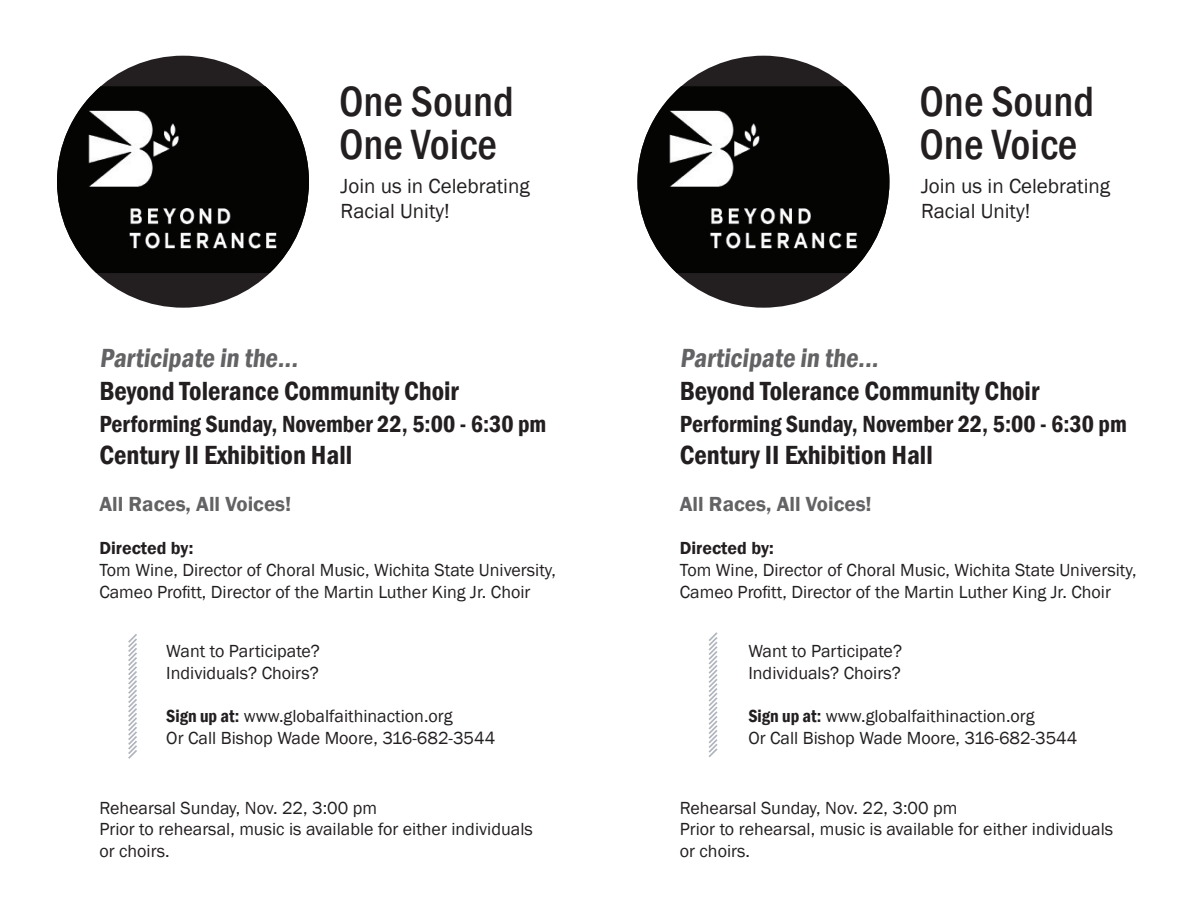
<style>
.page{position:relative;width:1188px;height:918px;background:#fff}
.page>*{position:absolute;margin:0;border:0;box-sizing:border-box;transform-origin:0 0}
.t1{font:500 condensed 43.5px "Franklin Gothic";color:#231f20}
.t2{font:600 condensed 27px "Franklin Gothic";color:#231f20}
.t3{font:600 condensed 27px "Franklin Gothic";color:#636366}
.t4{font:600 condensed 24px "Franklin Gothic";color:#231f20}
.t5{font:21px "Franklin Gothic";color:#231f20}
.t6{font:600 21px "Franklin Gothic";color:#636366}
.t7{font:18px/21.6px "Franklin Gothic";color:#231f20}
.t8{font:600 18px "Franklin Gothic";color:#231f20}
.s1{font-weight:600;font-stretch:condensed}
</style>
<div class="page">
<div style="left:57px;top:56px;width:252px;height:252px;background:#231f20;border-radius:50%"></div>
<img style="left:57px;top:86px;width:252px;height:187px">
<svg style="left:128px;top:634px;width:9px;height:125px"></svg>
<div style="left:637px;top:56px;width:252px;height:252px;background:#231f20;border-radius:50%"></div>
<img style="left:637px;top:86px;width:252px;height:187px">
<svg style="left:708px;top:632px;width:10px;height:125px"></svg>
<p class="t1" style="left:339px;top:73px;width:176px">One Sound</p>
<p class="t1" style="left:339px;top:116px;width:159px">One Voice</p>
<p class="t5" style="left:341px;top:173px;width:191px">Join us in Celebrating</p>
<p class="t5" style="left:341px;top:198px;width:111px">Racial Unity!</p>
<p class="t3" style="left:99px;top:340px;width:205px">Participate in the...</p>
<p class="t2" style="left:99px;top:373px;width:361px">Beyond Tolerance Community Choir</p>
<p class="t4" style="left:99px;top:408px;width:449px">Performing Sunday, November 22, 5:00 - 6:30 pm</p>
<p class="t2" style="left:99px;top:437px;width:254px">Century II Exhibition Hall</p>
<p class="t6" style="left:99px;top:491px;width:194px">All Races, All Voices!</p>
<p class="t8" style="left:99px;top:537px;width:95px">Directed by:</p>
<p class="t7" style="left:99px;top:560px;width:458px">Tom Wine, Director of Choral Music, Wichita State University,</p>
<p class="t7" style="left:99px;top:581px;width:433px">Cameo Profitt, Director of the Martin Luther King Jr. Choir</p>
<p class="t7" style="left:166px;top:641px;width:155px">Want to Participate?</p>
<p class="t7" style="left:166px;top:662px;width:154px">Individuals? Choirs?</p>
<p class="t7" style="left:166px;top:706px;width:288px"><span class="s1">Sign up at:</span> www.globalfaithinaction.org</p>
<p class="t7" style="left:166px;top:727px;width:331px">Or Call Bishop Wade Moore, 316-682-3544</p>
<p class="t7" style="left:99px;top:797px;width:279px">Rehearsal Sunday, Nov. 22, 3:00 pm</p>
<p class="t7" style="left:99px;top:819px;width:435px">Prior to rehearsal, music is available for either individuals or choirs.</p>
<p class="t1" style="left:920px;top:73px;width:176px">One Sound</p>
<p class="t1" style="left:920px;top:116px;width:159px">One Voice</p>
<p class="t5" style="left:921px;top:173px;width:191px">Join us in Celebrating</p>
<p class="t5" style="left:921px;top:198px;width:111px">Racial Unity!</p>
<p class="t3" style="left:680px;top:340px;width:205px">Participate in the...</p>
<p class="t2" style="left:680px;top:373px;width:361px">Beyond Tolerance Community Choir</p>
<p class="t4" style="left:680px;top:408px;width:449px">Performing Sunday, November 22, 5:00 - 6:30 pm</p>
<p class="t2" style="left:680px;top:437px;width:254px">Century II Exhibition Hall</p>
<p class="t6" style="left:680px;top:491px;width:194px">All Races, All Voices!</p>
<p class="t8" style="left:680px;top:537px;width:95px">Directed by:</p>
<p class="t7" style="left:680px;top:560px;width:458px">Tom Wine, Director of Choral Music, Wichita State University,</p>
<p class="t7" style="left:680px;top:581px;width:433px">Cameo Profitt, Director of the Martin Luther King Jr. Choir</p>
<p class="t7" style="left:748px;top:641px;width:155px">Want to Participate?</p>
<p class="t7" style="left:748px;top:662px;width:154px">Individuals? Choirs?</p>
<p class="t7" style="left:748px;top:706px;width:288px"><span class="s1">Sign up at:</span> www.globalfaithinaction.org</p>
<p class="t7" style="left:748px;top:727px;width:331px">Or Call Bishop Wade Moore, 316-682-3544</p>
<p class="t7" style="left:680px;top:797px;width:279px">Rehearsal Sunday, Nov. 22, 3:00 pm</p>
<p class="t7" style="left:680px;top:819px;width:435px">Prior to rehearsal, music is available for either individuals or choirs.</p>
</div>
